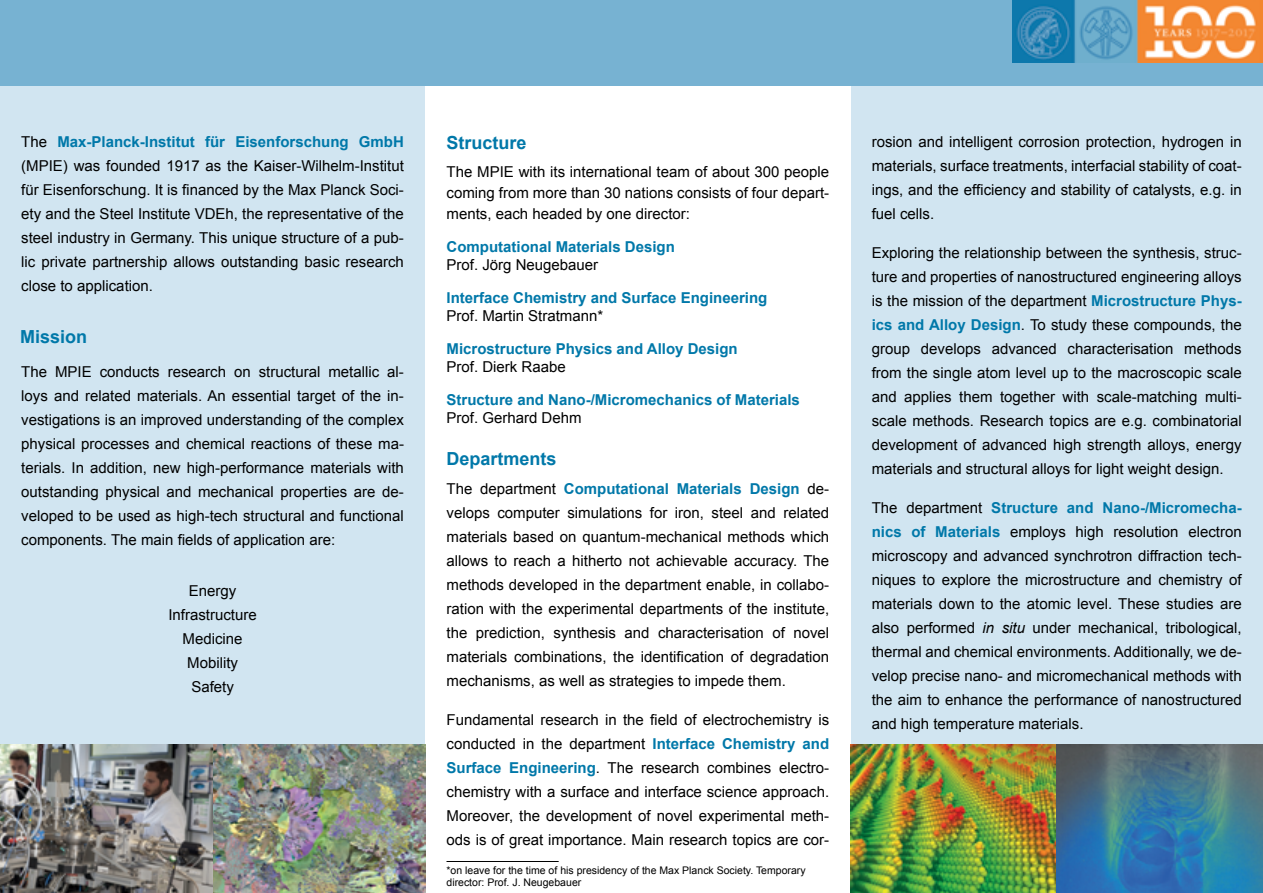
<style>
.page{position:relative;width:1263px;height:893px;background:#fff}
.page>*{position:absolute;margin:0;border:0;box-sizing:border-box;transform-origin:0 0}
.t1{font:700 18px "Arial";color:#0078a9}
.t2{font:15px/24px "Arial";color:#000;text-align:justify}
.t3{font:700 15px "Arial";color:#0078a9}
.t4{font:10.5px/12.6px "Arial";color:#000}
.s1{font-weight:700;color:#0078a9}
.s2{font-style:italic}
</style>
<div class="page">
<div style="left:0;top:0;width:1263px;height:86px;background:#77b2d2"></div>
<div style="left:0;top:86px;width:425px;height:807px;background:#d1e5f1"></div>
<div style="left:850px;top:86px;width:413px;height:807px;background:#d1e5f1"></div>
<img style="left:0;top:745px;width:425px;height:148px">
<img style="left:850px;top:745px;width:413px;height:148px">
<img style="left:1012px;top:0;width:251px;height:63px">
<hr style="left:446px;top:861px;width:113px;height:1px;background:#000">
<p class="t2" style="left:21px;top:130px;width:384px">The <span class="s1">Max-Planck-Institut für Eisenforschung GmbH </span>(MPIE) was founded 1917 as the Kaiser-Wilhelm-Institut für Eisenforschung. It is financed by the Max Planck Soci&shy;ety and the Steel Institute VDEh, the representative of the steel industry in Germany. This unique structure of a pub&shy;lic private partnership allows outstanding basic research close to application.</p>
<p class="t1" style="left:20px;top:324px;width:69px">Mission</p>
<p class="t2" style="left:21px;top:359px;width:384px">The MPIE conducts research on structural metallic al&shy;loys and related materials. An essential target of the in&shy;vestigations is an improved understanding of the complex physical processes and chemical reactions of these ma&shy;terials. In addition, new high-performance materials with outstanding physical and mechanical properties are de&shy;veloped to be used as high-tech structural and functional components. The main fields of application are:</p>
<p class="t2" style="left:168px;top:578px;width:90px;text-align:center">Energy<br>Infrastructure<br>Medicine<br>Mobility<br>Safety</p>
<p class="t1" style="left:446px;top:131px;width:82px">Structure</p>
<p class="t2" style="left:446px;top:162px;width:384px;line-height:21px">The MPIE with its international team of about 300 people coming from more than 30 nations consists of four depart&shy;ments, each headed by one director:</p>
<p class="t3" style="left:446px;top:237px;width:230px">Computational Materials Design</p>
<p class="t2" style="left:446px;top:253px;width:153px">Prof. Jörg Neugebauer</p>
<p class="t3" style="left:446px;top:288px;width:322px">Interface Chemistry and Surface Engineering</p>
<p class="t2" style="left:446px;top:304px;width:158px">Prof. Martin Stratmann*</p>
<p class="t3" style="left:446px;top:339px;width:293px">Microstructure Physics and Alloy Design</p>
<p class="t2" style="left:446px;top:355px;width:121px">Prof. Dierk Raabe</p>
<p class="t3" style="left:446px;top:390px;width:355px">Structure and Nano-/Micromechanics of Materials</p>
<p class="t2" style="left:446px;top:406px;width:137px">Prof. Gerhard Dehm</p>
<p class="t1" style="left:446px;top:447px;width:112px">Departments</p>
<p class="t2" style="left:446px;top:477px;width:384px">The department <span class="s1">Computational Materials Design</span> de&shy;velops computer simulations for iron, steel and related materials based on quantum-mechanical methods which allows to reach a hitherto not achievable accuracy. The methods developed in the department enable, in collabo&shy;ration with the experimental departments of the institute, the prediction, synthesis and characterisation of novel materials combinations, the identification of degradation mechanisms, as well as strategies to impede them.</p>
<p class="t2" style="left:446px;top:708px;width:384px">Fundamental research in the field of electrochemistry is conducted in the department <span class="s1">Interface Chemistry and Surface Engineering</span>. The research combines electro&shy;chemistry with a surface and interface science approach.<br>Moreover, the development of novel experimental meth&shy;ods is of great importance. Main research topics are cor-</p>
<p class="t4" style="left:446px;top:864px;width:361px">*on leave for the time of his presidency of the Max Planck Society. Temporary director: Prof. J. Neugebauer</p>
<p class="t2" style="left:872px;top:130px;width:371px">rosion and intelligent corrosion protection, hydrogen in materials, surface treatments, interfacial stability of coat&shy;ings, and the efficiency and stability of catalysts, e.g. in fuel cells.</p>
<p class="t2" style="left:872px;top:241px;width:371px">Exploring the relationship between the synthesis, struc&shy;ture and properties of nanostructured engineering alloys is the mission of the department <span class="s1">Microstructure Phys&shy;ics and Alloy Design</span>. To study these compounds, the group develops advanced characterisation methods from the single atom level up to the macroscopic scale and applies them together with scale-matching multi&shy;scale methods. Research topics are e.g. combinatorial development of advanced high strength alloys, energy materials and structural alloys for light weight design.</p>
<p class="t2" style="left:872px;top:496px;width:371px">The department <span class="s1">Structure and Nano-/Micromecha&shy;nics of Materials</span> employs high resolution electron microscopy and advanced synchrotron diffraction tech&shy;niques to explore the microstructure and chemistry of materials down to the atomic level. These studies are also performed <span class="s2">in situ</span> under mechanical, tribological, thermal and chemical environments. Additionally, we de&shy;velop precise nano- and micromechanical methods with the aim to enhance the performance of nanostructured and high temperature materials.</p>
</div>
